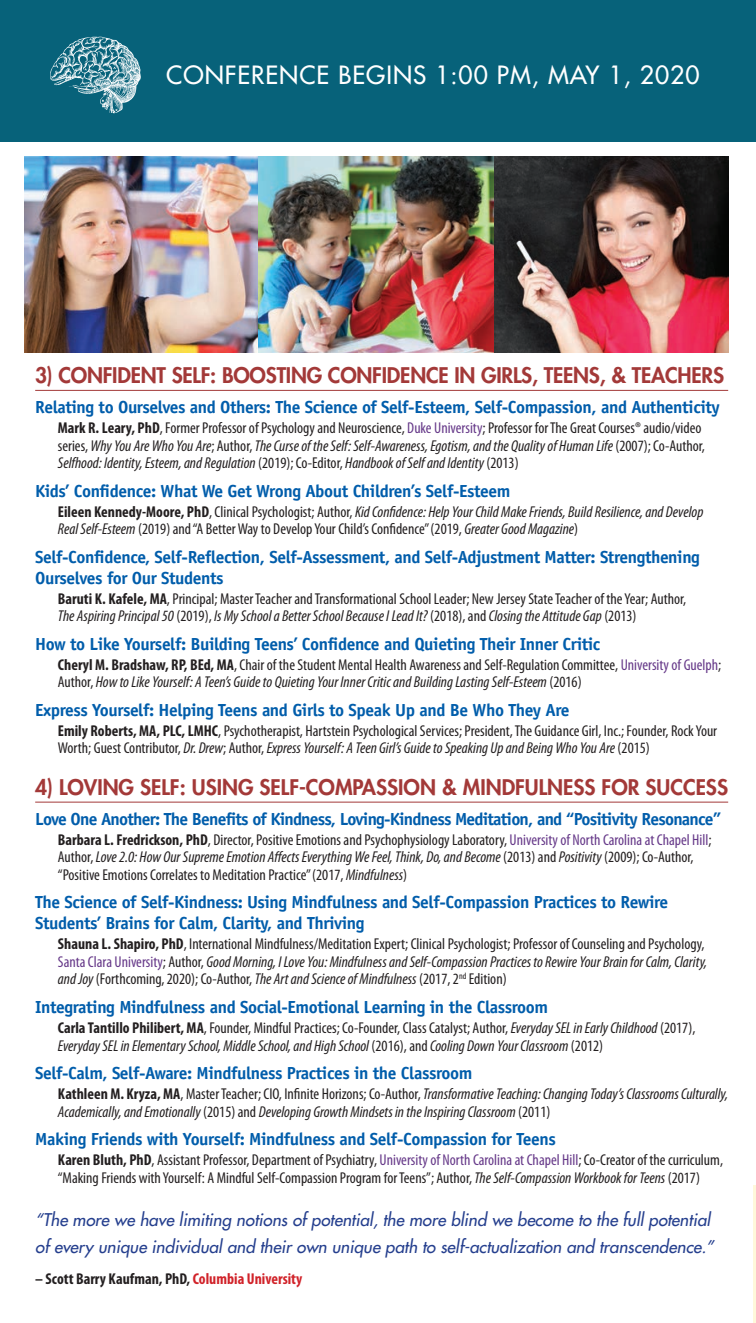
<style>
.page{position:relative;width:756px;height:1323px;background:#fff}
.page>*{position:absolute;margin:0;border:0;box-sizing:border-box;transform-origin:0 0}
.Topic__each_title{font:24.5px "Futura";letter-spacing:.04em;color:#fff}
.Topic_Group_Title{font:800 21px "Futura";letter-spacing:-.01em;color:#a33938}
.Topic__each_title-2{font:700 17.5px/21px "Officina Sans";letter-spacing:-.025em;color:#015dab}
.Topic__each_title-3{font:700 17.5px "Officina Sans";letter-spacing:-.045em;color:#015dab}
.t1{font:italic 17.15px/26.2px "Futura";color:#253f8e}
.Topic_Author_Descrip{font:condensed 15.75px/17.5px "Myriad Pro";color:#231f20}
.Topic_Author_Descrip-2{font:italic condensed 15.75px/17.5px "Myriad Pro";color:#231f20}
.t2{font:700 condensed 15.75px "Myriad Pro";color:#231f20}
.s1{font-weight:700;font-style:normal}
.s2{font-style:normal}
.s3{font-style:normal;color:#663989}
.s4{font-weight:700}
.s5{font-style:italic}
.s6{color:#663989}
.s7{color:#d1232a}
</style>
<div class="page">
<hr style="left:753px;top:1186px;width:3px;height:137px;background:#fef8da">
<div style="left:0;top:0;width:756px;height:141px;background:#07627a"></div>
<hr style="left:35px;top:390px;width:693px;height:1px;background:#a33938">
<hr style="left:35px;top:802px;width:693px;height:1px;background:#a33938">
<img style="left:24px;top:156px;width:704px;height:196px">
<img style="left:50px;top:37px;width:48px;height:49px">
<p class="Topic__each_title" style="left:166px;top:60px;width:535px">CONFERENCE BEGINS 1:00 PM, MAY 1, 2020</p>
<p class="Topic_Group_Title" style="left:35px;top:362px;width:690px">3) CONFIDENT SELF: BOOSTING CONFIDENCE IN GIRLS, TEENS, &amp; TEACHERS</p>
<p class="Topic__each_title-2" style="left:35px;top:397px;width:686px">Relating to Ourselves and Others: The Science of Self-Esteem, Self-Compassion, and Authenticity</p>
<p class="Topic_Author_Descrip-2" style="left:58px;top:420px;width:649px"><span class="s1">Mark R. Leary, PhD</span><span class="s2">, Former Professor of Psychology and Neuroscience,</span> <span class="s3">Duke University</span><span class="s2">; Professor for The Great Courses® audio/video series,</span> Why You Are Who You Are<span class="s2">; Author,</span> The Curse of the Self: Self-Awareness, Egotism, and the Quality of Human Life <span class="s2">(2007); Co-Author,<br></span>Selfhood: Identity, Esteem, and Regulation <span class="s2">(2019); Co-Editor,</span> Handbook of Self and Identity <span class="s2">(2013)</span></p>
<p class="Topic__each_title-2" style="left:35px;top:480px;width:477px">Kids’ Confidence: What We Get Wrong About Children’s Self-Esteem</p>
<p class="Topic_Author_Descrip-2" style="left:58px;top:503px;width:647px"><span class="s1">Eileen Kennedy-Moore, PhD</span><span class="s2">, Clinical Psychologist; Author,</span> Kid Confidence: Help Your Child Make Friends, Build Resilience, and Develop<br>Real Self-Esteem <span class="s2">(2019) and “A Better Way to Develop Your Child’s Confidence” (2019,</span> Greater Good Magazine<span class="s2">)</span></p>
<p class="Topic__each_title-2" style="left:35px;top:546px;width:666px">Self-Confidence, Self-Reflection, Self-Assessment, and Self-Adjustment Matter: Strengthening<br>Ourselves for Our Students</p>
<p class="Topic_Author_Descrip" style="left:58px;top:590px;width:630px"><span class="s4">Baruti K. Kafele, MA</span>, Principal; Master Teacher and Transformational School Leader; New Jersey State Teacher of the Year; Author,<br><span class="s5">The Aspiring Principal 50</span> (2019), <span class="s5">Is My School a Better School Because I Lead It?</span> (2018), and <span class="s5">Closing the Attitude Gap</span> (2013)</p>
<p class="Topic__each_title-2" style="left:35px;top:633px;width:567px">How to Like Yourself: Building Teens’ Confidence and Quieting Their Inner Critic</p>
<p class="Topic_Author_Descrip-2" style="left:58px;top:656px;width:665px"><span class="s1">Cheryl M. Bradshaw, RP, BEd, MA</span><span class="s2">, Chair of the Student Mental Health Awareness and Self-Regulation Committee,</span> <span class="s3">University of Guelph</span><span class="s2">;<br>Author,</span> How to Like Yourself: A Teen’s Guide to Quieting Your Inner Critic and Building Lasting Self-Esteem <span class="s2">(2016)</span></p>
<p class="Topic__each_title-2" style="left:35px;top:699px;width:536px">Express Yourself: Helping Teens and Girls to Speak Up and Be Who They Are</p>
<p class="Topic_Author_Descrip" style="left:58px;top:722px;width:661px"><span class="s4">Emily Roberts, MA, PLC, LMHC</span>, Psychotherapist, Hartstein Psychological Services; President, The Guidance Girl, Inc.; Founder, Rock Your<br>Worth; Guest Contributor, <span class="s5">Dr. Drew</span>; Author, <span class="s5">Express Yourself: A Teen Girl’s Guide to Speaking Up and Being Who You Are</span> (2015)</p>
<p class="Topic_Group_Title" style="left:35px;top:774px;width:694px">4) LOVING SELF: USING SELF-COMPASSION &amp; MINDFULNESS FOR SUCCESS</p>
<p class="Topic__each_title-3" style="left:35px;top:808px;width:688px">Love One Another: The Benefits of Kindness, Loving-Kindness Meditation, and “Positivity Resonance”</p>
<p class="Topic_Author_Descrip" style="left:58px;top:831px;width:655px"><span class="s4">Barbara L. Fredrickson, PhD</span>, Director, Positive Emotions and Psychophysiology Laboratory, <span class="s6">University of North Carolina at Chapel Hill</span>;<br>Author, <span class="s5">Love 2.0: How Our Supreme Emotion Affects Everything We Feel, Think, Do, and Become</span> (2013) and <span class="s5">Positivity</span> (2009); Co-Author, “Positive Emotions Correlates to Meditation Practice” (2017, <span class="s5">Mindfulness</span>)</p>
<p class="Topic__each_title-2" style="left:35px;top:892px;width:635px">The Science of Self-Kindness: Using Mindfulness and Self-Compassion Practices to Rewire<br>Students’ Brains for Calm, Clarity, and Thriving</p>
<p class="Topic_Author_Descrip" style="left:58px;top:936px;width:651px"><span class="s4">Shauna L. Shapiro, PhD</span>, International Mindfulness/Meditation Expert; Clinical Psychologist; Professor of Counseling and Psychology,<br><span class="s6">Santa Clara University</span>; Author, <span class="s5">Good Morning, I Love You: Mindfulness and Self-Compassion Practices to Rewire Your Brain for Calm, Clarity, and Joy</span> (Forthcoming, 2020); Co-Author, <span class="s5">The Art and Science of Mindfulness</span> (2017, 2<sup>nd</sup> Edition)</p>
<p class="Topic__each_title-2" style="left:35px;top:996px;width:514px">Integrating Mindfulness and Social-Emotional Learning in the Classroom</p>
<p class="Topic_Author_Descrip-2" style="left:58px;top:1019px;width:639px"><span class="s1">Carla Tantillo Philibert, MA</span><span class="s2">, Founder, Mindful Practices; Co-Founder, Class Catalyst; Author,</span> Everyday SEL in Early Childhood <span class="s2">(2017),<br></span>Everyday SEL in Elementary School, Middle School, and High School <span class="s2">(2016), and</span> Cooling Down Your Classroom <span class="s2">(2012)</span></p>
<p class="Topic__each_title-2" style="left:35px;top:1062px;width:439px">Self-Calm, Self-Aware: Mindfulness Practices in the Classroom</p>
<p class="Topic_Author_Descrip-2" style="left:58px;top:1086px;width:672px"><span class="s1">Kathleen M. Kryza, MA</span><span class="s2">, Master Teacher; CIO, Infinite Horizons; Co-Author,</span> Transformative Teaching: Changing Today’s Classrooms Culturally,<br>Academically, and Emotionally <span class="s2">(2015) and</span> Developing Growth Mindsets in the Inspiring Classroom <span class="s2">(2011)</span></p>
<p class="Topic__each_title-2" style="left:35px;top:1129px;width:522px">Making Friends with Yourself: Mindfulness and Self-Compassion for Teens</p>
<p class="Topic_Author_Descrip" style="left:58px;top:1152px;width:667px"><span class="s4">Karen Bluth, PhD</span>, Assistant Professor, Department of Psychiatry, <span class="s6">University of North Carolina at Chapel Hill</span>; Co-Creator of the curriculum, “Making Friends with Yourself: A Mindful Self-Compassion Program for Teens”; Author, <span class="s5">The Self-Compassion Workbook for Teens</span> (2017)</p>
<p class="t1" style="left:35px;top:1207px;width:680px">“The more we have limiting notions of potential, the more blind we become to the full potential of every unique individual and their own unique path to self-actualization and transcendence.”</p>
<p class="t2" style="left:35px;top:1270px;width:269px">– Scott Barry Kaufman, PhD, <span class="s7">Columbia University</span></p>
</div>
